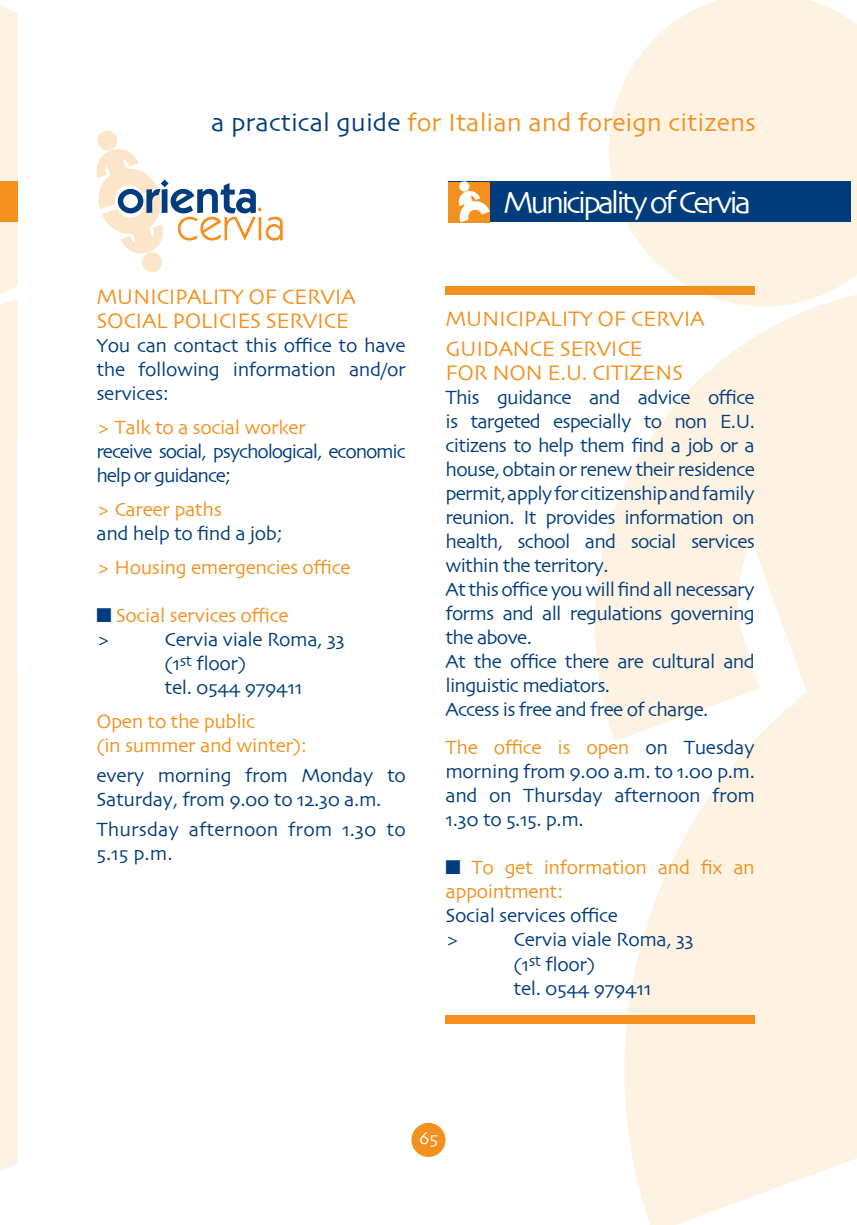
<style>
.page{position:relative;width:857px;height:1225px;background:#fff}
.page>*{position:absolute;margin:0;border:0;box-sizing:border-box;transform-origin:0 0}
.t1{font:32px "Skia";letter-spacing:-.1em;color:#fff}
.t2{font:26px "Skia";color:#f4901d}
.t3{font:22px/24px "Skia";letter-spacing:-.02em;color:#f4901d}
.t4{font:20px/24px "Skia";letter-spacing:-.04em;color:#013d7d;text-align:justify}
.t5{font:20px/24px "Skia";letter-spacing:-.02em;color:#013d7d}
.t6{font:20px/24px "Skia";letter-spacing:-.02em;color:#f4901d}
.t7{font:20px/24px "Skia";letter-spacing:-.06em;color:#013d7d}
.t8{font:20px/24px "Skia";color:#013d7d}
.t9{font:18px "Skia";color:#fff}
.s1{color:#013d7d}
.s2{color:#f4901d}
</style>
<div class="page">
<div style="left:0;top:5px;width:17px;height:1166px;background:#fef2e3"></div>
<div style="left:0;top:181px;width:17px;height:41px;background:#f4901d"></div>
<svg style="left:609px;top:0;width:247px;height:242px;background:#fef3e5"></svg>
<svg style="left:608px;top:242px;width:248px;height:289px;fill:#fef2e3"></svg>
<div style="left:721px;top:406px;width:135px;height:125px;background:#fef2e3"></div>
<svg style="left:563px;top:531px;width:293px;height:694px;fill:#fef2e3"></svg>
<svg style="left:96px;top:130px;width:186px;height:143px"></svg>
<div style="left:411px;top:1123px;width:34px;height:34px;background:#f4901d;border-radius:50%"></div>
<div style="left:448px;top:181px;width:402px;height:41px;background:#013d7d"></div>
<div style="left:448px;top:181px;width:41px;height:41px;background:#f4901d"></div>
<svg style="left:457px;top:181px;width:32px;height:41px"></svg>
<div style="left:445px;top:286px;width:309px;height:9px;background:#f4901d"></div>
<div style="left:445px;top:1015px;width:309px;height:8px;background:#f4901d"></div>
<h2 class="t2" style="left:211px;top:107px;width:545px"><span class="s1">a practical guide</span> for Italian and foreign citizens</h2>
<p class="t3" style="left:96px;top:286px;width:260px">MUNICIPALITY OF CERVIA<br>SOCIAL POLICIES SERVICE</p>
<p class="t4" style="left:96px;top:334px;width:311px">You can contact this office to have the following information and/or services:</p>
<p class="t6" style="left:96px;top:416px;width:211px">&gt; Talk to a social worker</p>
<p class="t7" style="left:96px;top:440px;width:311px">receive social, psychological, economic help or guidance;</p>
<p class="t6" style="left:96px;top:498px;width:127px">&gt; Career paths</p>
<p class="t5" style="left:96px;top:522px;width:188px">and help to find a job;</p>
<p class="t6" style="left:96px;top:556px;width:255px">&gt; Housing emergencies office</p>
<p class="t6" style="left:96px;top:604px;width:193px"><span class="s1">■</span> Social services office <span class="s1">&gt;</span></p>
<p class="t5" style="left:164px;top:628px;width:182px">Cervia viale Roma, 33 (1<sup>st</sup> floor)<br>tel. 0544 979411</p>
<p class="t6" style="left:96px;top:710px;width:212px">Open to the public<br>(in summer and winter):</p>
<p class="t5" style="left:96px;top:764px;width:311px">every morning from Monday to<br>Saturday, from 9.00 to 12.30 a.m.</p>
<p class="t8" style="left:96px;top:818px;width:310px">Thursday afternoon from 1.30 to<br>5.15 p.m.</p>
<h1 class="t1" style="left:503px;top:183px;width:249px">Municipality of Cervia</h1>
<p class="t3" style="left:445px;top:305px;width:260px;line-height:30px">MUNICIPALITY OF CERVIA<br>GUIDANCE SERVICE</p>
<p class="t3" style="left:445px;top:362px;width:239px">FOR NON E.U. CITIZENS</p>
<p class="t4" style="left:445px;top:387px;width:311px;text-align:left">This guidance and advice office is targeted especially to non E.U. citizens to help them find a job or a house, obtain or renew their residence permit, apply for citizenship and family reunion. It provides information on health, school and social services within the territory.<br>At this office you will find all necessary forms and all regulations governing the above.<br>At the office there are cultural and linguistic mediators.<br>Access is free and free of charge.</p>
<p class="t4" style="left:445px;top:737px;width:311px"><span class="s2">The office is open</span> on Tuesday morning from 9.00 a.m. to 1.00 p.m. and on Thursday afternoon from 1.30 to 5.15. p.m.</p>
<p class="t6" style="left:445px;top:857px;width:311px"><span class="s1">■</span> To get information and fix an appointment:</p>
<p class="t5" style="left:445px;top:905px;width:174px">Social services office &gt;</p>
<p class="t5" style="left:513px;top:929px;width:182px">Cervia viale Roma, 33 (1<sup>st</sup> floor)<br>tel. 0544 979411</p>
<p class="t9" style="left:419px;top:1127px;width:20px">65</p>
</div>
